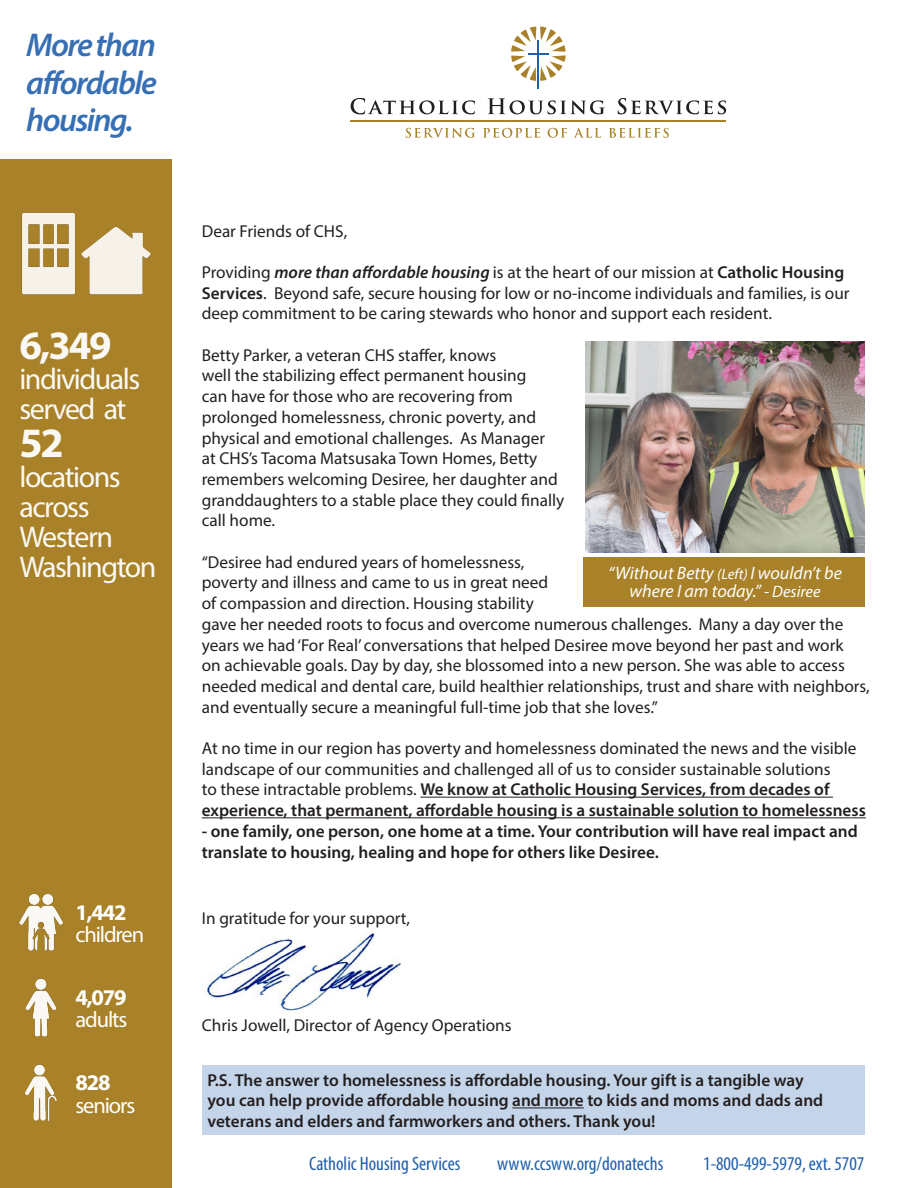
<style>
.page{position:relative;width:918px;height:1188px;background:#fff}
.page>*{position:absolute;margin:0;border:0;box-sizing:border-box;transform-origin:0 0}
.t1{font:700 42px "Myriad Pro";color:#fff}
.t2{font:700 40.5px "Myriad Pro";color:#fff}
.t3{font:italic 600 33px/37.5px "Myriad Pro";letter-spacing:-.05em;color:#205fab;text-align:justify}
.t4{font:30px/30px "Myriad Pro";letter-spacing:-.05em;color:#fff}
.t5{font:22.5px "Myriad Pro";letter-spacing:-.05em;color:#fff}
.t6{font:700 22.5px "Myriad Pro";letter-spacing:-.05em;color:#fff}
.t7{font:condensed 19.5px "Myriad Pro";color:#205fab}
.t8{font:italic 18px "Myriad Pro";color:#fff}
.t9{font:17.25px/20.7px "Myriad Pro";color:#231f20}
.t10{font:600 17.25px/20.7px "Myriad Pro";color:#231f20}
.s1{font-weight:600;font-style:italic}
.s2{font-weight:600}
.s3{font-size:15px}
.s4{font-size:16.5px}
</style>
<div class="page">
<div style="left:0;top:160px;width:172px;height:1028px;background:#a88128"></div>
<div style="left:584px;top:558px;width:281px;height:49px;background:#a88128"></div>
<div style="left:202px;top:1065px;width:662px;height:70px;background:#c5d5e9"></div>
<img style="left:585px;top:341px;width:279px;height:211px">
<img style="left:203px;top:930px;width:198px;height:82px">
<img style="left:24px;top:1064px;width:33px;height:57px">
<img style="left:19px;top:893px;width:44px;height:58px">
<img style="left:25px;top:978px;width:32px;height:59px">
<svg style="left:351px;top:98px;width:124px;height:16px"></svg>
<svg style="left:488px;top:98px;width:117px;height:16px"></svg>
<svg style="left:618px;top:98px;width:108px;height:16px"></svg>
<hr style="left:537px;top:41px;width:2px;height:48px;background:#205fab">
<svg style="left:511px;top:27px;width:55px;height:54px"></svg>
<hr style="left:351px;top:120px;width:375px;height:2px;background:#a88128">
<svg style="left:406px;top:128px;width:263px;height:10px"></svg>
<hr style="left:420px;top:797px;width:413px;height:1px;background:#231f20">
<hr style="left:202px;top:817px;width:664px;height:1px;background:#231f20">
<img style="left:21px;top:212px;width:130px;height:82px">
<hr style="left:512px;top:1108px;width:72px;height:1px;background:#231f20">
<h3 class="t3" style="left:26px;top:25px;width:132px">More than affordable housing.</h3>
<h2 class="t2" style="left:19px;top:319px;width:94px">6,349</h2>
<h3 class="t4" style="left:19px;top:364px;width:122px">individuals served at</h3>
<h1 class="t1" style="left:19px;top:415px;width:46px">52</h1>
<h3 class="t4" style="left:19px;top:461px;width:139px">locations across<br>Western<br>Washington</h3>
<p class="t6" style="left:75px;top:897px;width:53px">1,442</p>
<p class="t5" style="left:75px;top:921px;width:70px">children</p>
<p class="t6" style="left:75px;top:982px;width:53px">4,079</p>
<p class="t5" style="left:75px;top:1006px;width:53px">adults</p>
<p class="t6" style="left:75px;top:1068px;width:37px">828</p>
<p class="t5" style="left:75px;top:1091px;width:61px">seniors</p>
<p class="t9" style="left:202px;top:220px;width:147px">Dear Friends of CHS,</p>
<p class="t9" style="left:202px;top:262px;width:649px">Providing <span class="s1">more than affordable housing</span> is at the heart of our mission at <span class="s2">Catholic Housing<br>Services</span>. Beyond safe, secure housing for low or no-income individuals and families, is our deep commitment to be caring stewards who honor and support each resident.</p>
<p class="t9" style="left:202px;top:344px;width:364px">Betty Parker, a veteran CHS staffer, knows<br>well the stabilizing effect permanent housing<br>can have for those who are recovering from prolonged homelessness, chronic poverty, and physical and emotional challenges. As Manager<br>at CHS’s Tacoma Matsusaka Town Homes, Betty remembers welcoming Desiree, her daughter and granddaughters to a stable place they could finally call home.</p>
<p class="t9" style="left:202px;top:551px;width:669px">“Desiree had endured years of homelessness,<br>poverty and illness and came to us in great need<br>of compassion and direction. Housing stability<br>gave her needed roots to focus and overcome numerous challenges. Many a day over the years we had ‘For Real’ conversations that helped Desiree move beyond her past and work<br>on achievable goals. Day by day, she blossomed into a new person. She was able to access needed medical and dental care, build healthier relationships, trust and share with neighbors, and eventually secure a meaningful full-time job that she loves.”</p>
<p class="t9" style="left:202px;top:738px;width:666px">At no time in our region has poverty and homelessness dominated the news and the visible landscape of our communities and challenged all of us to consider sustainable solutions<br>to these intractable problems. <span class="s2">We know at Catholic Housing Services, from decades of experience, that permanent, affordable housing is a sustainable solution to homelessness</span></p>
<p class="t10" style="left:202px;top:820px;width:657px">- one family, one person, one home at a time. Your contribution will have real impact and translate to housing, healing and hope for others like Desiree.</p>
<p class="t8" style="left:608px;top:562px;width:235px">“Without Betty <span class="s3">(Left)</span> I wouldn’t be</p>
<p class="t8" style="left:630px;top:580px;width:192px">where I am today.” <span class="s4">- Desiree</span></p>
<p class="t9" style="left:202px;top:908px;width:210px">In gratitude for your support,</p>
<p class="t9" style="left:202px;top:1015px;width:311px">Chris Jowell, Director of Agency Operations</p>
<p class="t10" style="left:208px;top:1069px;width:617px">P.S. The answer to homelessness is affordable housing. Your gift is a tangible way you can help provide affordable housing and more to kids and moms and dads and veterans and elders and farmworkers and others. Thank you!</p>
<p class="t7" style="left:309px;top:1152px;width:153px">Catholic Housing Services</p>
<p class="t7" style="left:497px;top:1152px;width:168px">www.ccsww.org/donatechs</p>
<p class="t7" style="left:703px;top:1152px;width:163px">1-800-499-5979, ext. 5707</p>
</div>
